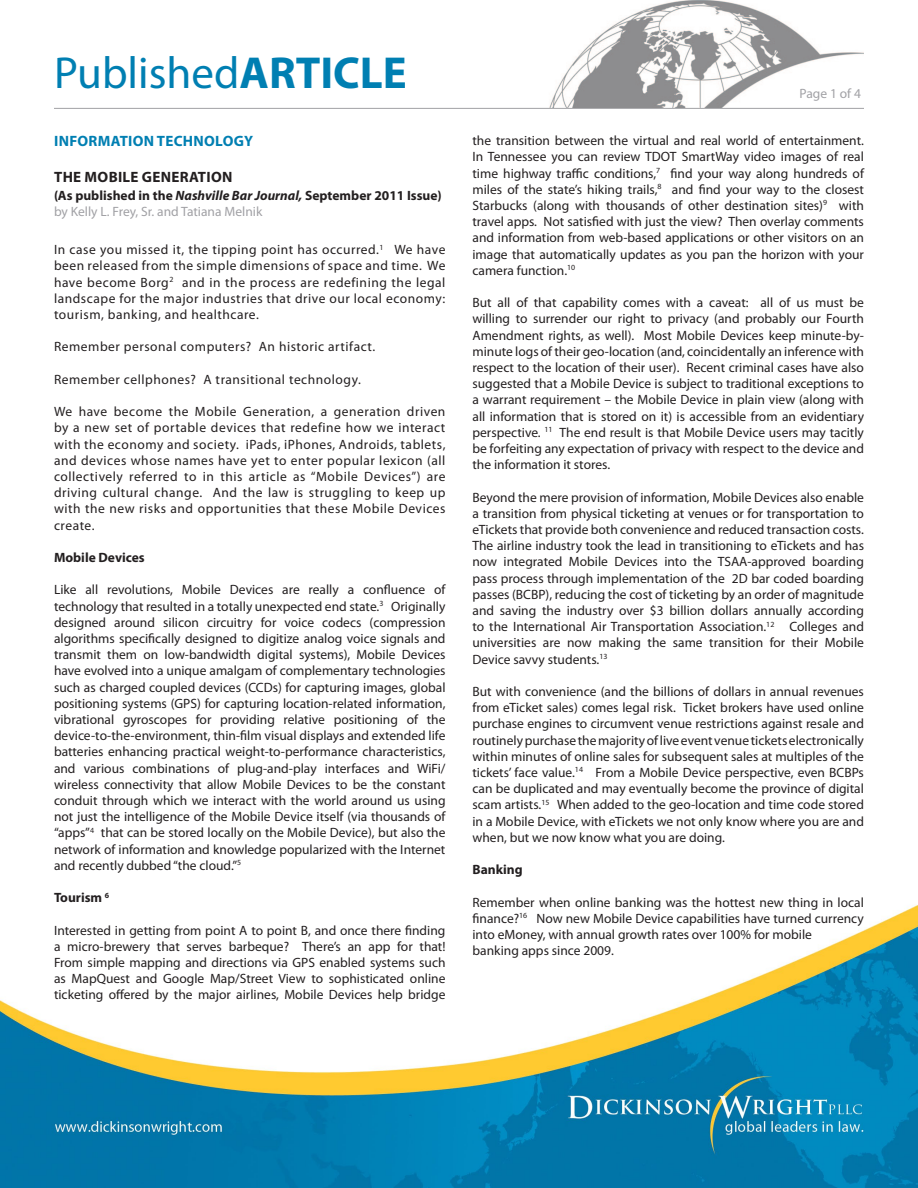
<style>
.page{position:relative;width:918px;height:1188px;background:#fff}
.page>*{position:absolute;margin:0;border:0;box-sizing:border-box;transform-origin:0 0}
.t1{font:45px "Myriad Pro";color:#007fb2}
.t2{font:700 15px "Myriad Pro";letter-spacing:.02em;color:#007fb2}
.t3{font:700 15px "Myriad Pro";letter-spacing:.02em;color:#231f20}
.t4{font:13.5px/16.2px "Myriad Pro";color:#231f20;text-align:justify}
.t5{font:13.5px "Myriad Pro";letter-spacing:.04em;color:#231f20}
.t6{font:700 13.5px "Myriad Pro";color:#231f20}
.t7{font:13.5px "Myriad Pro";color:#a1a1a5}
.s1{font-weight:700}
.s2{font-style:italic}
</style>
<div class="page">
<img style="left:0;top:107px;width:918px;height:1081px">
<hr style="left:54px;top:108px;width:810px;height:1px;background:#a1a1a5">
<img style="left:528px;top:0;width:336px;height:108px">
<p class="t1" style="left:54px;top:45px;width:355px">Published<span class="s1">ARTICLE</span></p>
<p class="t2" style="left:54px;top:131px;width:201px">INFORMATION TECHNOLOGY</p>
<p class="t3" style="left:54px;top:167px;width:180px">THE MOBILE GENERATION</p>
<p class="t6" style="left:54px;top:187px;width:389px">(As published in the <span class="s2">Nashville Bar Journal,</span> September 2011 Issue)</p>
<p class="t7" style="left:54px;top:204px;width:210px">by Kelly L. Frey, Sr. and Tatiana Melnik</p>
<p class="t4" style="left:54px;top:241px;width:393px">In case you missed it, the tipping point has occurred.<sup>1</sup> We have been released from the simple dimensions of space and time. We have become Borg<sup>2</sup> and in the process are redefining the legal landscape for the major industries that drive our local economy: tourism, banking, and healthcare.</p>
<p class="t5" style="left:54px;top:339px;width:323px">Remember personal computers? An historic artifact.</p>
<p class="t5" style="left:54px;top:371px;width:308px">Remember cellphones? A transitional technology.</p>
<p class="t4" style="left:54px;top:403px;width:393px">We have become the Mobile Generation, a generation driven by a new set of portable devices that redefine how we interact with the economy and society. iPads, iPhones, Androids, tablets, and devices whose names have yet to enter popular lexicon (all collectively referred to in this article as “Mobile Devices”) are driving cultural change. And the law is struggling to keep up with the new risks and opportunities that these Mobile Devices create.</p>
<p class="t6" style="left:54px;top:549px;width:92px">Mobile Devices</p>
<p class="t4" style="left:54px;top:582px;width:393px">Like all revolutions, Mobile Devices are really a confluence of technology that resulted in a totally unexpected end state.<sup>3</sup> Originally designed around silicon circuitry for voice codecs (compression algorithms specifically designed to digitize analog voice signals and transmit them on low-bandwidth digital systems), Mobile Devices have evolved into a unique amalgam of complementary technologies such as charged coupled devices (CCDs) for capturing images, global positioning systems (GPS) for capturing location-related information, vibrational gyroscopes for providing relative positioning of the device-to-the-environment, thin-film visual displays and extended life batteries enhancing practical weight-to-performance characteristics, and various combinations of plug-and-play interfaces and WiFi/ wireless connectivity that allow Mobile Devices to be the constant conduit through which we interact with the world around us using not just the intelligence of the Mobile Device itself (via thousands of “apps”<sup>4</sup> that can be stored locally on the Mobile Device), but also the network of information and knowledge popularized with the Internet and recently dubbed “the cloud.”<sup>5</sup></p>
<p class="t6" style="left:54px;top:889px;width:57px">Tourism <sup>6</sup></p>
<p class="t4" style="left:54px;top:922px;width:393px">Interested in getting from point A to point B, and once there finding a micro-brewery that serves barbeque? There’s an app for that!<br>From simple mapping and directions via GPS enabled systems such as MapQuest and Google Map/Street View to sophisticated online ticketing offered by the major airlines, Mobile Devices help bridge</p>
<p class="t7" style="left:800px;top:85px;width:63px">Page 1 of 4</p>
<p class="t4" style="left:472px;top:132px;width:393px">the transition between the virtual and real world of entertainment.<br>In Tennessee you can review TDOT SmartWay video images of real time highway traffic conditions,<sup>7</sup> find your way along hundreds of miles of the state’s hiking trails,<sup>8</sup> and find your way to the closest Starbucks (along with thousands of other destination sites)<sup>9</sup> with travel apps. Not satisfied with just the view? Then overlay comments and information from web-based applications or other visitors on an image that automatically updates as you pan the horizon with your camera function.<sup>10</sup></p>
<p class="t4" style="left:472px;top:294px;width:393px">But all of that capability comes with a caveat: all of us must be willing to surrender our right to privacy (and probably our Fourth Amendment rights, as well). Most Mobile Devices keep minute-by&shy;minute logs of their geo-location (and, coincidentally an inference with respect to the location of their user). Recent criminal cases have also suggested that a Mobile Device is subject to traditional exceptions to a warrant requirement – the Mobile Device in plain view (along with all information that is stored on it) is accessible from an evidentiary perspective. <sup>11</sup> The end result is that Mobile Device users may tacitly be forfeiting any expectation of privacy with respect to the device and the information it stores.</p>
<p class="t4" style="left:472px;top:489px;width:393px">Beyond the mere provision of information, Mobile Devices also enable a transition from physical ticketing at venues or for transportation to eTickets that provide both convenience and reduced transaction costs.<br>The airline industry took the lead in transitioning to eTickets and has now integrated Mobile Devices into the TSAA-approved boarding pass process through implementation of the 2D bar coded boarding passes (BCBP), reducing the cost of ticketing by an order of magnitude and saving the industry over $3 billion dollars annually according to the International Air Transportation Association.<sup>12</sup> Colleges and universities are now making the same transition for their Mobile Device savvy students.<sup>13</sup></p>
<p class="t4" style="left:472px;top:683px;width:393px">But with convenience (and the billions of dollars in annual revenues from eTicket sales) comes legal risk. Ticket brokers have used online purchase engines to circumvent venue restrictions against resale and routinely purchase the majority of live event venue tickets electronically within minutes of online sales for subsequent sales at multiples of the tickets’ face value.<sup>14</sup> From a Mobile Device perspective, even BCBPs can be duplicated and may eventually become the province of digital scam artists.<sup>15</sup> When added to the geo-location and time code stored in a Mobile Device, with eTickets we not only know where you are and when, but we now know what you are doing.</p>
<p class="t6" style="left:472px;top:861px;width:52px">Banking</p>
<p class="t4" style="left:472px;top:894px;width:393px">Remember when online banking was the hottest new thing in local finance?<sup>16</sup> Now new Mobile Device capabilities have turned currency into eMoney, with annual growth rates over 100% for mobile</p>
<p class="t4" style="left:472px;top:942px;width:143px">banking apps since 2009.</p>
</div>
